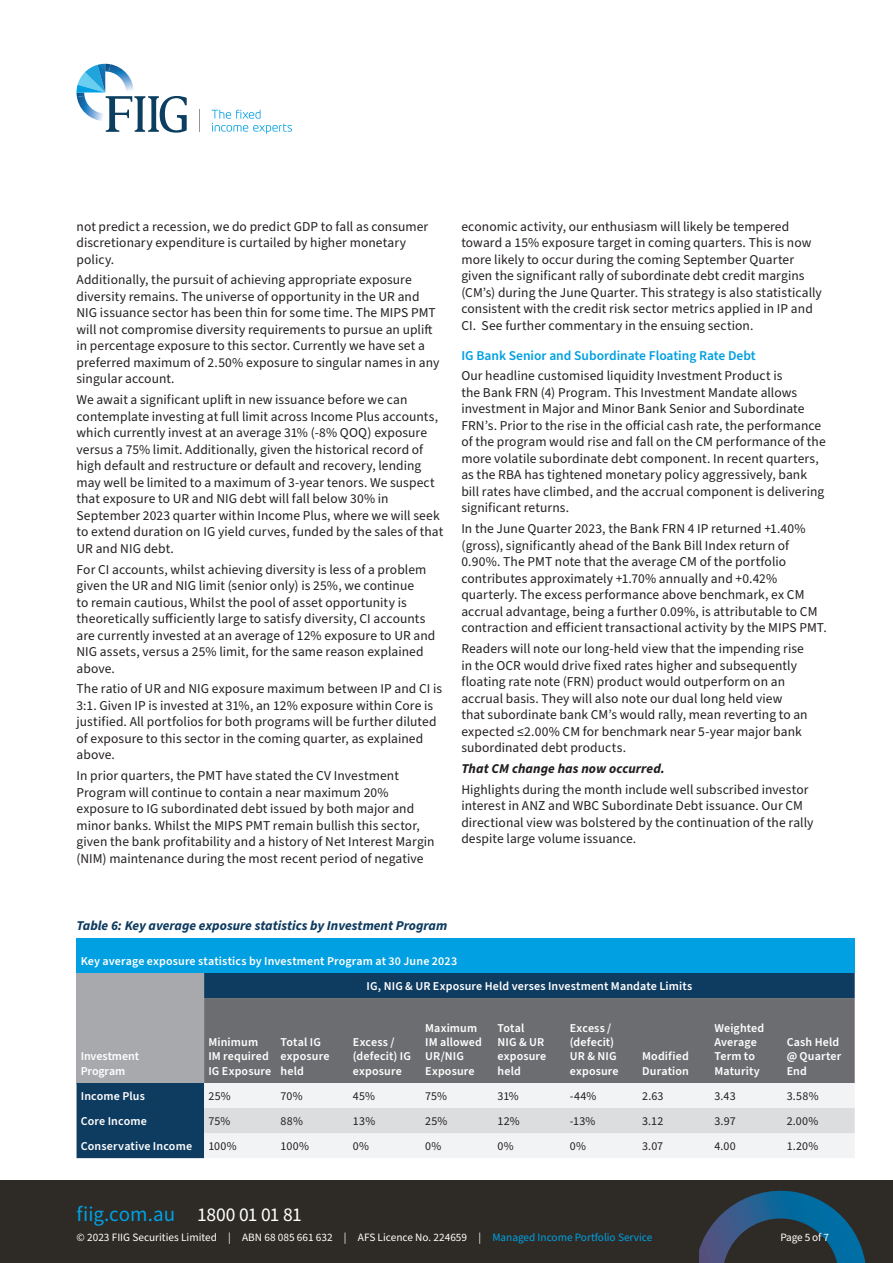
<style>
.page{position:relative;width:893px;height:1263px;background:#fff}
.page>*{position:absolute;margin:0;border:0;box-sizing:border-box;transform-origin:0 0}
.t1{font:21px "Source Sans Pro";color:#00a0e2}
._05_Body_9pt{font:13.5px/16.5px "Source Sans Pro";letter-spacing:.005em;color:#231f20}
._03_Sub_Semi_Navy_Italics_9pt{font:italic 700 13.5px "Source Sans Pro";color:#0e3b60}
._01_Sub_sub_Semi_Blue_9pt{font:600 13.5px "Source Sans Pro";color:#00a0e2}
._05_Body_Bold_Italics_9pt{font:italic 700 13.5px "Source Sans Pro";letter-spacing:.01em;color:#231f20}
._05_Body_Semi_Rev_8pt_white{font:600 12px/14.2px "Source Sans Pro";letter-spacing:.015em;color:#fff}
._05_Body_8pt{font:12px "Source Sans Pro";letter-spacing:.02em;color:#231f20}
._05_Body_8pt-2{font:600 12px/14.2px "Source Sans Pro";letter-spacing:-.01em;color:#fff}
.t2{font:11.25px "Source Sans Pro";color:#fff}
.s1{font-size:19.5px;color:#fff}
.s2{color:#00a0e2}
</style>
<div class="page">
<svg style="left:199px;top:110px;width:1px;height:22px"></svg>
<svg style="left:77px;top:64px;width:110px;height:69px"></svg>
<svg style="left:211px;top:110px;width:81px;height:24px"></svg>
<div style="left:0;top:1180px;width:893px;height:83px;background:#2e2b26"></div>
<svg style="left:699px;top:1190px;width:167px;height:73px"></svg>
<div style="left:77px;top:939px;width:778px;height:34px;background:#00a0e2"></div>
<svg style="left:77px;top:973px;width:778px;height:185px;background:#44617b"></svg>
<div style="left:204px;top:998px;width:651px;height:85px;background:#6c6d70"></div>
<div style="left:204px;top:1083px;width:651px;height:75px;background:#f2f3f4"></div>
<div style="left:204px;top:1108px;width:651px;height:25px;background:#dcdddf"></div>
<p class="_05_Body_9pt" style="left:77px;top:218px;width:353px">not predict a recession, we do predict GDP to fall as consumer discretionary expenditure is curtailed by higher monetary policy.</p>
<p class="_05_Body_9pt" style="left:77px;top:272px;width:364px">Additionally, the pursuit of achieving appropriate exposure diversity remains. The universe of opportunity in the UR and NIG issuance sector has been thin for some time. The MIPS PMT will not compromise diversity requirements to pursue an uplift in percentage exposure to this sector. Currently we have set a preferred maximum of 2.50% exposure to singular names in any singular account.</p>
<p class="_05_Body_9pt" style="left:77px;top:392px;width:368px">We await a significant uplift in new issuance before we can contemplate investing at full limit across Income Plus accounts, which currently invest at an average 31% (-8% QOQ) exposure versus a 75% limit. Additionally, given the historical record of high default and restructure or default and recovery, lending may well be limited to a maximum of 3-year tenors. We suspect that exposure to UR and NIG debt will fall below 30% in September 2023 quarter within Income Plus, where we will seek to extend duration on IG yield curves, funded by the sales of that UR and NIG debt.</p>
<p class="_05_Body_9pt" style="left:77px;top:561px;width:360px">For CI accounts, whilst achieving diversity is less of a problem given the UR and NIG limit (senior only) is 25%, we continue<br>to remain cautious, Whilst the pool of asset opportunity is theoretically sufficiently large to satisfy diversity, CI accounts are currently invested at an average of 12% exposure to UR and NIG assets, versus a 25% limit, for the same reason explained above.</p>
<p class="_05_Body_9pt" style="left:77px;top:681px;width:367px">The ratio of UR and NIG exposure maximum between IP and CI is 3:1. Given IP is invested at 31%, an 12% exposure within Core is justified. All portfolios for both programs will be further diluted of exposure to this sector in the coming quarter, as explained above.</p>
<p class="_05_Body_9pt" style="left:77px;top:768px;width:360px">In prior quarters, the PMT have stated the CV Investment Program will continue to contain a near maximum 20% exposure to IG subordinated debt issued by both major and minor banks. Whilst the MIPS PMT remain bullish this sector, given the bank profitability and a history of Net Interest Margin (NIM) maintenance during the most recent period of negative</p>
<p class="_05_Body_9pt" style="left:461px;top:218px;width:362px">economic activity, our enthusiasm will likely be tempered toward a 15% exposure target in coming quarters. This is now more likely to occur during the coming September Quarter given the significant rally of subordinate debt credit margins (CM’s) during the June Quarter. This strategy is also statistically consistent with the credit risk sector metrics applied in IP and CI. See further commentary in the ensuing section.</p>
<p class="_01_Sub_sub_Semi_Blue_9pt" style="left:461px;top:346px;width:296px">IG Bank Senior and Subordinate Floating Rate Debt</p>
<p class="_05_Body_9pt" style="left:461px;top:368px;width:366px">Our headline customised liquidity Investment Product is<br>the Bank FRN (4) Program. This Investment Mandate allows investment in Major and Minor Bank Senior and Subordinate FRN’s. Prior to the rise in the official cash rate, the performance of the program would rise and fall on the CM performance of the more volatile subordinate debt component. In recent quarters, as the RBA has tightened monetary policy aggressively, bank bill rates have climbed, and the accrual component is delivering significant returns.</p>
<p class="_05_Body_9pt" style="left:461px;top:521px;width:367px">In the June Quarter 2023, the Bank FRN 4 IP returned +1.40% (gross), significantly ahead of the Bank Bill Index return of 0.90%. The PMT note that the average CM of the portfolio contributes approximately +1.70% annually and +0.42% quarterly. The excess performance above benchmark, ex CM accrual advantage, being a further 0.09%, is attributable to CM contraction and efficient transactional activity by the MIPS PMT.</p>
<p class="_05_Body_9pt" style="left:461px;top:641px;width:348px">Readers will note our long-held view that the impending rise in the OCR would drive fixed rates higher and subsequently floating rate note (FRN) product would outperform on an accrual basis. They will also note our dual long held view that subordinate bank CM’s would rally, mean reverting to an expected ≤2.00% CM for benchmark near 5-year major bank subordinated debt products.</p>
<p class="_05_Body_Bold_Italics_9pt" style="left:461px;top:759px;width:205px">That CM change has now occurred.</p>
<p class="_05_Body_9pt" style="left:461px;top:781px;width:354px">Highlights during the month include well subscribed investor interest in ANZ and WBC Subordinate Debt issuance. Our CM directional view was bolstered by the continuation of the rally despite large volume issuance.</p>
<p class="_03_Sub_Semi_Navy_Italics_9pt" style="left:77px;top:916px;width:372px">Table 6: Key average exposure statistics by Investment Program</p>
<p class="_05_Body_Semi_Rev_8pt_white" style="left:81px;top:954px;width:378px">Key average exposure statistics by Investment Program at 30 June 2023</p>
<p class="_05_Body_8pt-2" style="left:81px;top:1049px;width:60px">Investment<br>Program</p>
<p class="_05_Body_Semi_Rev_8pt_white" style="left:367px;top:979px;width:327px">IG, NIG &amp; UR Exposure Held verses Investment Mandate Limits</p>
<p class="_05_Body_Semi_Rev_8pt_white" style="left:208px;top:1035px;width:64px">Minimum<br>IM required<br>IG Exposure</p>
<p class="_05_Body_Semi_Rev_8pt_white" style="left:281px;top:1035px;width:50px">Total IG exposure held</p>
<p class="_05_Body_Semi_Rev_8pt_white" style="left:353px;top:1035px;width:59px">Excess / (defecit) IG exposure</p>
<p class="_05_Body_Semi_Rev_8pt_white" style="left:425px;top:1021px;width:58px">Maximum<br>IM allowed<br>UR/NIG<br>Exposure</p>
<p class="_05_Body_Semi_Rev_8pt_white" style="left:497px;top:1021px;width:50px">Total<br>NIG &amp; UR exposure held</p>
<p class="_05_Body_Semi_Rev_8pt_white" style="left:570px;top:1021px;width:50px">Excess / (defecit)<br>UR &amp; NIG exposure</p>
<p class="_05_Body_Semi_Rev_8pt_white" style="left:642px;top:1049px;width:48px">Modified<br>Duration</p>
<p class="_05_Body_Semi_Rev_8pt_white" style="left:714px;top:1021px;width:51px">Weighted<br>Average<br>Term to<br>Maturity</p>
<p class="_05_Body_Semi_Rev_8pt_white" style="left:787px;top:1035px;width:56px">Cash Held @ Quarter<br>End</p>
<p class="_05_Body_Semi_Rev_8pt_white" style="left:81px;top:1089px;width:66px">Income Plus</p>
<p class="_05_Body_8pt" style="left:208px;top:1087px;width:24px">25%</p>
<p class="_05_Body_8pt" style="left:281px;top:1087px;width:24px">70%</p>
<p class="_05_Body_8pt" style="left:353px;top:1087px;width:24px">45%</p>
<p class="_05_Body_8pt" style="left:425px;top:1087px;width:23px">75%</p>
<p class="_05_Body_8pt" style="left:497px;top:1087px;width:23px">31%</p>
<p class="_05_Body_8pt" style="left:570px;top:1087px;width:28px">-44%</p>
<p class="_05_Body_8pt" style="left:642px;top:1087px;width:23px">2.63</p>
<p class="_05_Body_8pt" style="left:714px;top:1087px;width:23px">3.43</p>
<p class="_05_Body_8pt" style="left:787px;top:1087px;width:33px">3.58%</p>
<p class="_05_Body_Semi_Rev_8pt_white" style="left:81px;top:1114px;width:68px">Core Income</p>
<p class="_05_Body_8pt" style="left:208px;top:1112px;width:23px">75%</p>
<p class="_05_Body_8pt" style="left:281px;top:1112px;width:24px">88%</p>
<p class="_05_Body_8pt" style="left:353px;top:1112px;width:24px">13%</p>
<p class="_05_Body_8pt" style="left:425px;top:1112px;width:24px">25%</p>
<p class="_05_Body_8pt" style="left:497px;top:1112px;width:24px">12%</p>
<p class="_05_Body_8pt" style="left:570px;top:1112px;width:27px">-13%</p>
<p class="_05_Body_8pt" style="left:642px;top:1112px;width:23px">3.12</p>
<p class="_05_Body_8pt" style="left:714px;top:1112px;width:23px">3.97</p>
<p class="_05_Body_8pt" style="left:787px;top:1112px;width:33px">2.00%</p>
<p class="_05_Body_Semi_Rev_8pt_white" style="left:81px;top:1139px;width:113px">Conservative Income</p>
<p class="_05_Body_8pt" style="left:208px;top:1137px;width:30px">100%</p>
<p class="_05_Body_8pt" style="left:281px;top:1137px;width:30px">100%</p>
<p class="_05_Body_8pt" style="left:353px;top:1137px;width:18px">0%</p>
<p class="_05_Body_8pt" style="left:425px;top:1137px;width:18px">0%</p>
<p class="_05_Body_8pt" style="left:497px;top:1137px;width:18px">0%</p>
<p class="_05_Body_8pt" style="left:570px;top:1137px;width:18px">0%</p>
<p class="_05_Body_8pt" style="left:642px;top:1137px;width:23px">3.07</p>
<p class="_05_Body_8pt" style="left:714px;top:1137px;width:23px">4.00</p>
<p class="_05_Body_8pt" style="left:787px;top:1137px;width:33px">1.20%</p>
<h1 class="t1" style="left:77px;top:1200px;width:227px">fiig.com.au <span class="s1">1800 01 01 81</span></h1>
<p class="t2" style="left:77px;top:1230px;width:577px">© 2023 FIIG Securities Limited | ABN 68 085 661 632 | AFS Licence No. 224659 | <span class="s2">Managed Income Portfolio Service</span></p>
<p class="t2" style="left:780px;top:1230px;width:50px">Page 5 of 7</p>
</div>
